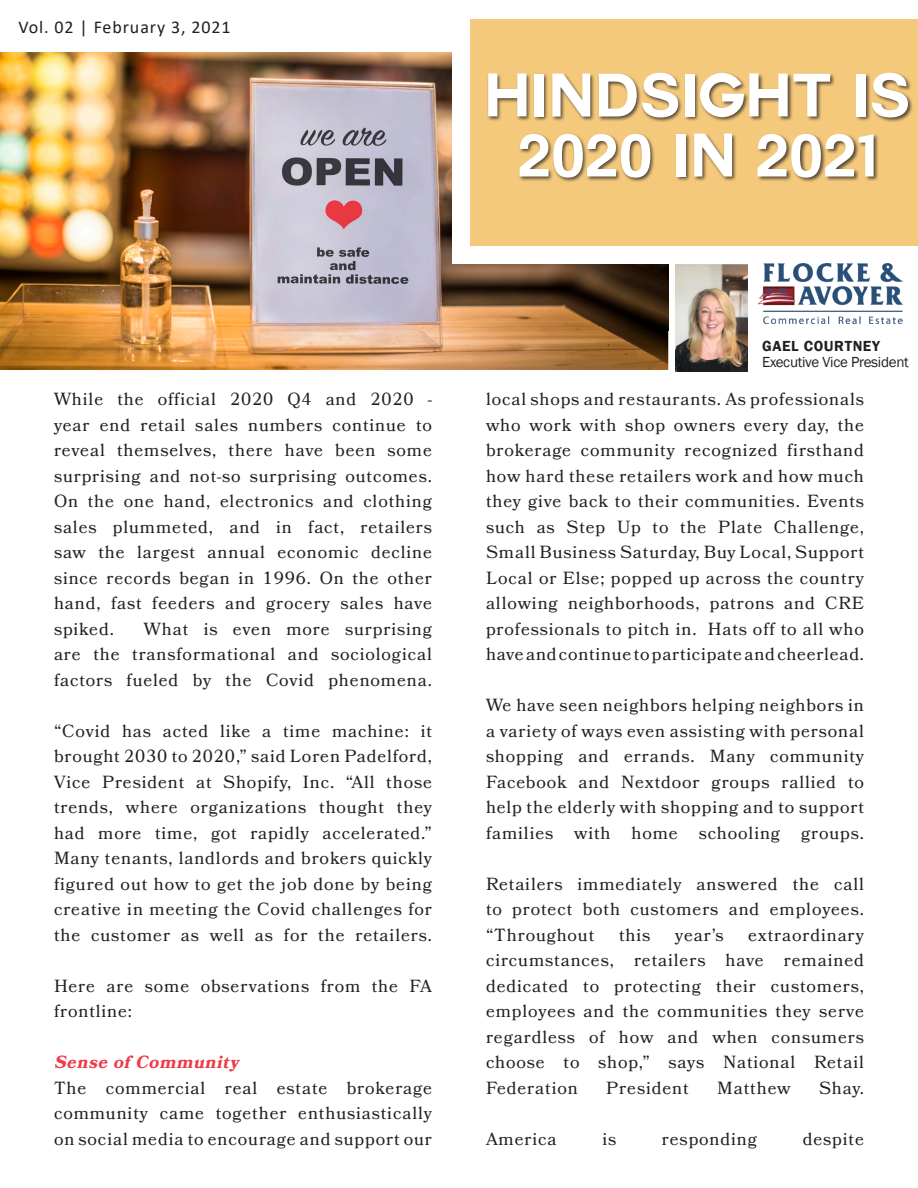
<style>
.page{position:relative;width:918px;height:1188px;background:#fff}
.page>*{position:absolute;margin:0;border:0;box-sizing:border-box;transform-origin:0 0}
.t1{font:700 60px/60px "Couture";letter-spacing:.02em;color:#fff;text-align:center}
.t2{font:18px "Calibri";letter-spacing:.05em;color:#231f20}
.t3{font:17.55px/25.5px "Bookmania";letter-spacing:.05em;color:#231f20;text-align:justify}
.t4{font:italic 700 17.55px "Bookmania";color:#ee3b48}
.t5{font:15px "Franklin Gothic";letter-spacing:-.02em;color:#231f20}
.t6{font:600 15px "Franklin Gothic";letter-spacing:.04em;color:#231f20}
</style>
<div class="page">
<img style="left:0;top:53px;width:669px;height:316px">
<div style="left:453px;top:1px;width:244px;height:263px;background:#fff"></div>
<img style="left:675px;top:264px;width:72px;height:107px">
<img style="left:758px;top:264px;width:145px;height:60px">
<div style="left:471px;top:19px;width:447px;height:227px;background:#f5c97b"></div>
<div style="left:487px;top:72px;width:426px;height:111px;background:#231f20;opacity:.75"></div>
<p class="t2" style="left:18px;top:14px;width:214px">Vol. 02 | February 3, 2021</p>
<p class="t1" style="left:485px;top:65px;width:426px">HINDSIGHT IS<br>2020 IN 2021</p>
<p class="t3" style="left:54px;top:386px;width:380px">While the official 2020 Q4 and 2020 - year end retail sales numbers continue to reveal themselves, there have been some surprising and not-so surprising outcomes.<br>On the one hand, electronics and clothing sales plummeted, and in fact, retailers saw the largest annual economic decline since records began in 1996. On the other hand, fast feeders and grocery sales have spiked.</p>
<p class="t3" style="left:54px;top:616px;width:380px;text-indent:90px">What is even more surprising are the transformational and sociological factors fueled by the Covid phenomena.</p>
<p class="t3" style="left:54px;top:718px;width:380px">“Covid has acted like a time machine: it brought 2030 to 2020,” said Loren Padelford, Vice President at Shopify, Inc. “All those trends, where organizations thought they had more time, got rapidly accelerated.” Many tenants, landlords and brokers quickly figured out how to get the job done by being creative in meeting the Covid challenges for the customer as well as for the retailers.</p>
<p class="t3" style="left:54px;top:973px;width:380px">Here are some observations from the FA frontline:</p>
<p class="t4" style="left:54px;top:1052px;width:192px">Sense of Community</p>
<p class="t3" style="left:54px;top:1075px;width:380px">The commercial real estate brokerage community came together enthusiastically on social media to encourage and support our</p>
<p class="t6" style="left:762px;top:337px;width:119px">GAEL COURTNEY</p>
<p class="t5" style="left:762px;top:353px;width:148px">Executive Vice President</p>
<p class="t3" style="left:486px;top:386px;width:380px">local shops and restaurants. As professionals who work with shop owners every day, the brokerage community recognized firsthand how hard these retailers work and how much they give back to their communities. Events such as Step Up to the Plate Challenge, Small Business Saturday, Buy Local, Support Local or Else; popped up across the country allowing neighborhoods, patrons and CRE professionals to pitch in. Hats off to all who have and continue to participate and cheerlead.</p>
<p class="t3" style="left:486px;top:692px;width:380px">We have seen neighbors helping neighbors in a variety of ways even assisting with personal shopping and errands. Many community Facebook and Nextdoor groups rallied to help the elderly with shopping and to support families with home schooling groups.</p>
<p class="t3" style="left:486px;top:871px;width:380px">Retailers immediately answered the call to protect both customers and employees. “Throughout</p>
<p class="t3" style="left:486px;top:922px;width:380px;text-indent:262px">extraordinary circumstances, retailers have remained dedicated to protecting their customers, employees and the communities they serve regardless of how and when consumers choose to shop,” says National Retail Federation</p>
<p class="t3" style="left:619px;top:922px;width:33px">this</p>
<p class="t3" style="left:675px;top:922px;width:50px">year’s</p>
<p class="t3" style="left:606px;top:1075px;width:84px">President</p>
<p class="t3" style="left:717px;top:1075px;width:75px">Matthew</p>
<p class="t3" style="left:819px;top:1075px;width:46px">Shay.</p>
<p class="t3" style="left:486px;top:1126px;width:72px">America</p>
<p class="t3" style="left:602px;top:1126px;width:15px">is</p>
<p class="t3" style="left:662px;top:1126px;width:97px">responding</p>
<p class="t3" style="left:803px;top:1126px;width:63px">despite</p>
</div>
